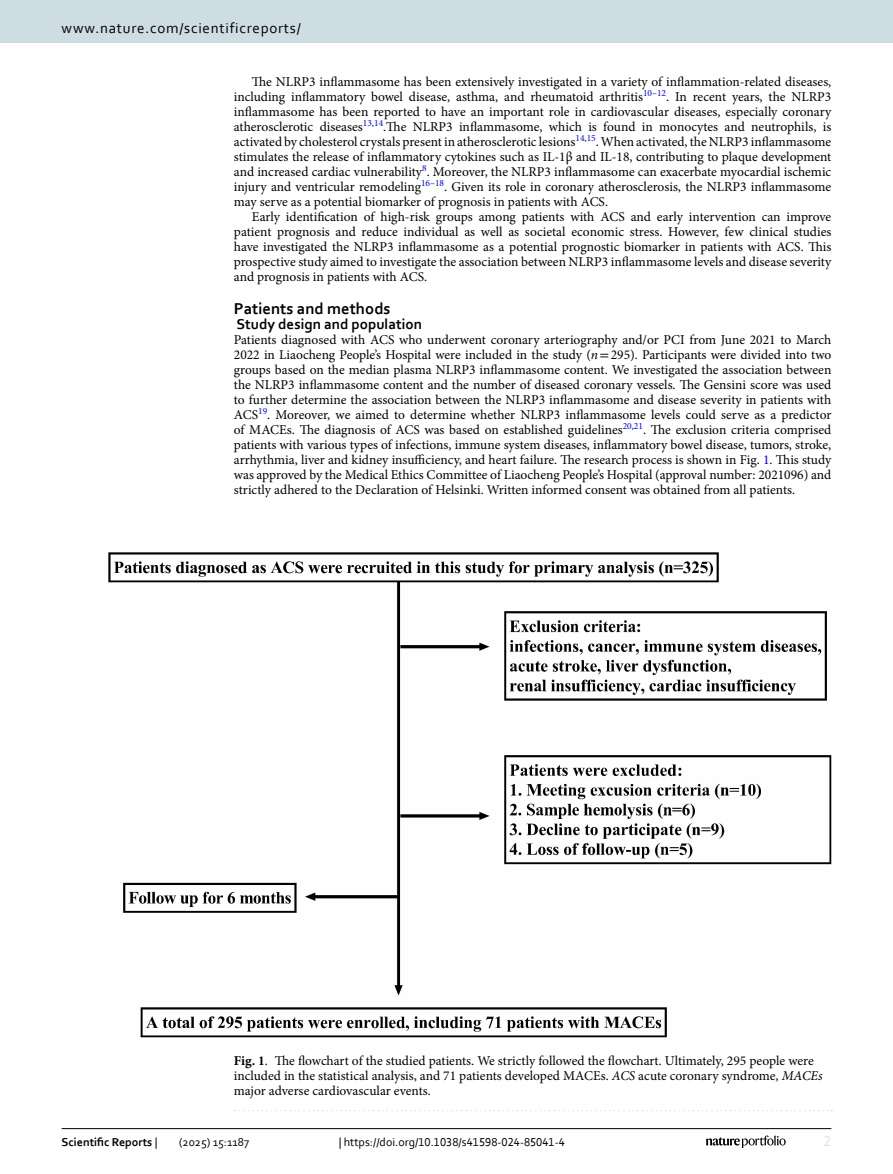
<style>
.page{position:relative;width:893px;height:1174px;background:#fff}
.page>*{position:absolute;margin:0;border:0;box-sizing:border-box;transform-origin:0 0}
.Head_1{font:700 16.5px "Corbel";color:#000}
.t1{font:15px "Corbel";letter-spacing:.05em;color:#000}
.Head_2_After_1{font:700 15px "Corbel";color:#000}
.t2{font:15px "Corbel";color:#d9e4eb}
.Body_Text_Indent{font:13.5px/15px "Minion Pro";color:#000;text-align:justify}
.Body_Text{font:13.5px/15px "Minion Pro";color:#000;text-align:justify}
.Figure_Caption{font:13.5px/15px "Minion Pro";color:#000}
.t3{font:12px "Corbel";color:#000}
.t4{font:700 12px "Corbel";color:#000}
.s1{font-style:italic}
.s2{font-family:"STIX"}
.s3{color:#00f}
.s4{font-weight:700}
.s5{font-weight:400}
</style>
<div class="page">
<img style="left:108px;top:552px;width:723px;height:485px">
<svg style="left:235px;top:1110px;width:597px;height:1px"></svg>
<hr style="left:62px;top:1128px;width:769px;height:1px;background:#000">
<svg style="left:706px;top:1135px;width:80px;height:12px"></svg>
<div style="left:0;top:0;width:893px;height:43px;background:#cedde4"></div>
<p class="t1" style="left:62px;top:18px;width:241px">www.nature.com/scientificreports/</p>
<p class="Body_Text_Indent" style="left:234px;top:74px;width:599px;text-indent:18px">The NLRP3 inflammasome has been extensively investigated in a variety of inflammation-related diseases, including inflammatory bowel disease, asthma, and rheumatoid arthritis<sup>10</sup><sup>–</sup><sup>12</sup>. In recent years, the NLRP3 inflammasome has been reported to have an important role in cardiovascular diseases, especially coronary atherosclerotic diseases<sup>13</sup><sup>,</sup><sup>14</sup>.The NLRP3 inflammasome, which is found in monocytes and neutrophils, is activated by cholesterol crystals present in atherosclerotic lesions<sup>14</sup><sup>,</sup><sup>15</sup>. When activated, the NLRP3 inflammasome stimulates the release of inflammatory cytokines such as IL-1β and IL-18, contributing to plaque development and increased cardiac vulnerability<sup>8</sup>. Moreover, the NLRP3 inflammasome can exacerbate myocardial ischemic injury and ventricular remodeling<sup>16</sup><sup>–</sup><sup>18</sup>. Given its role in coronary atherosclerosis, the NLRP3 inflammasome may serve as a potential biomarker of prognosis in patients with ACS.</p>
<p class="Body_Text_Indent" style="left:234px;top:209px;width:599px;text-indent:18px">Early identification of high-risk groups among patients with ACS and early intervention can improve patient prognosis and reduce individual as well as societal economic stress. However, few clinical studies have investigated the NLRP3 inflammasome as a potential prognostic biomarker in patients with ACS. This prospective study aimed to investigate the association between NLRP3 inflammasome levels and disease severity and prognosis in patients with ACS.</p>
<p class="Head_1" style="left:234px;top:298px;width:158px">Patients and methods</p>
<p class="Head_2_After_1" style="left:237px;top:314px;width:187px">Study design and population</p>
<p class="Body_Text" style="left:234px;top:332px;width:599px">Patients diagnosed with ACS who underwent coronary arteriography and/or PCI from June 2021 to March 2022 in Liaocheng People’s Hospital were included in the study (<span class="s1">n</span><span class="s2">=</span>295). Participants were divided into two groups based on the median plasma NLRP3 inflammasome content. We investigated the association between the NLRP3 inflammasome content and the number of diseased coronary vessels. The Gensini score was used to further determine the association between the NLRP3 inflammasome and disease severity in patients with ACS<sup>19</sup>. Moreover, we aimed to determine whether NLRP3 inflammasome levels could serve as a predictor of MACEs. The diagnosis of ACS was based on established guidelines<sup>20</sup><sup>,</sup><sup>21</sup>. The exclusion criteria comprised patients with various types of infections, immune system diseases, inflammatory bowel disease, tumors, stroke, arrhythmia, liver and kidney insufficiency, and heart failure. The research process is shown in Fig. <span class="s3">1</span>. This study was approved by the Medical Ethics Committee of Liaocheng People’s Hospital (approval number: 2021096) and strictly adhered to the Declaration of Helsinki. Written informed consent was obtained from all patients.</p>
<p class="Figure_Caption" style="left:234px;top:1053px;width:590px"><span class="s4">Fig. 1</span>. The flowchart of the studied patients. We strictly followed the flowchart. Ultimately, 295 people were included in the statistical analysis, and 71 patients developed MACEs. <span class="s1">ACS</span> acute coronary syndrome, <span class="s1">MACEs </span>major adverse cardiovascular events.</p>
<p class="t4" style="left:62px;top:1134px;width:97px">Scientific Reports <span class="s5">|</span></p>
<p class="t3" style="left:179px;top:1134px;width:72px">(2025) 15:1187</p>
<p class="t3" style="left:339px;top:1134px;width:228px">| https://doi.org/10.1038/s41598-024-85041-4</p>
<p class="t2" style="left:824px;top:1132px;width:9px">2</p>
</div>
